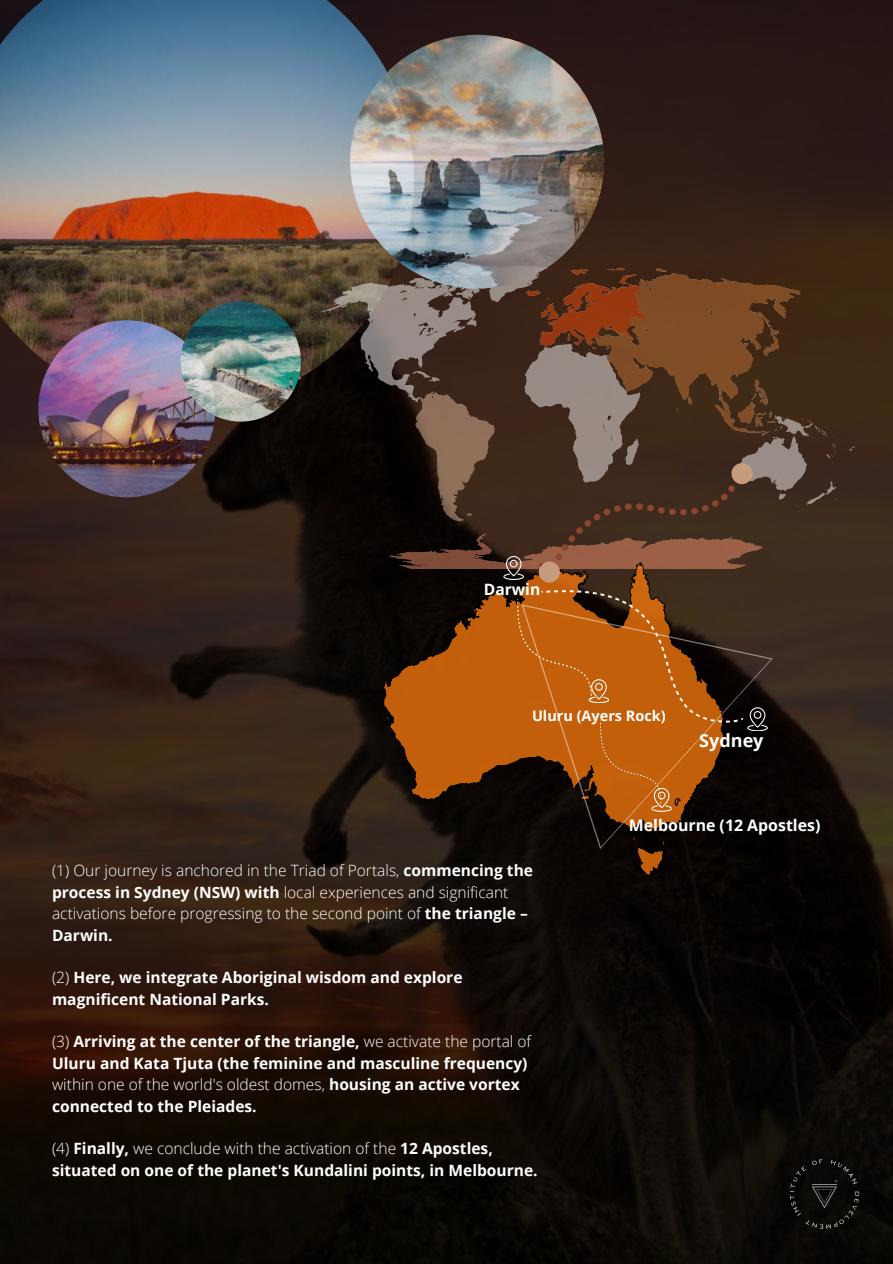
<style>
.page{position:relative;width:893px;height:1264px;background:#fff}
.page>*{position:absolute;margin:0;border:0;box-sizing:border-box;transform-origin:0 0}
.t1{font:700 18px "Open Sans";color:#fff}
.t2{font:700 15.9px "Open Sans";color:#fff}
.t3{font:700 15.6px/21.3px "Open Sans";color:#fff}
.t4{font:300 15.6px/21.3px "Open Sans";color:#fff}
.t5{font:700 14.55px "Open Sans";color:#fff}
.s1{font-weight:700}
.s2{font-weight:300}
</style>
<div class="page">
<img style="left:0;top:0;width:892px;height:1263px">
<img style="left:785px;top:1158px;width:78px;height:71px">
<img style="left:0;top:0;width:414px;height:409px">
<svg style="left:632px;top:849px;width:33px;height:27px"></svg>
<img style="left:350px;top:35px;width:254px;height:254px;border-radius:50%">
<img style="left:38px;top:320px;width:177px;height:177px;border-radius:50%">
<img style="left:181px;top:301px;width:120px;height:120px;border-radius:50%">
<svg style="left:293px;top:266px;width:570px;height:545px;background:#453022"></svg>
<svg style="left:435px;top:509px;width:338px;height:340px;background:#6d3b12"></svg>
<p class="t3" style="left:484px;top:578px;width:58px">Darwin</p>
<p class="t5" style="left:532px;top:705px;width:135px">Uluru (Ayers Rock)</p>
<p class="t1" style="left:699px;top:728px;width:66px">Sydney</p>
<p class="t4" style="left:52px;top:859px;width:482px">(1) Our journey is anchored in the Triad of Portals, <span class="s1">commencing the process in Sydney (NSW) with</span> local experiences and significant activations before progressing to the second point of <span class="s1">the triangle – Darwin.</span></p>
<p class="t3" style="left:52px;top:966px;width:412px"><span class="s2">(2)</span> Here, we integrate Aboriginal wisdom and explore magnificent National Parks.</p>
<p class="t3" style="left:52px;top:1030px;width:480px"><span class="s2">(3)</span> Arriving at the center of the triangle, <span class="s2">we activate the portal of </span>Uluru and Kata Tjuta (the feminine and masculine frequency) <span class="s2">within one of the world's oldest domes,</span> housing an active vortex connected to the Pleiades.</p>
<p class="t3" style="left:52px;top:1137px;width:487px"><span class="s2">(4)</span> Finally, <span class="s2">we conclude with the activation of the</span> 12 Apostles, situated on one of the planet's Kundalini points, in Melbourne.</p>
<p class="t2" style="left:628px;top:814px;width:193px">Melbourne (12 Apostles)</p>
</div>
